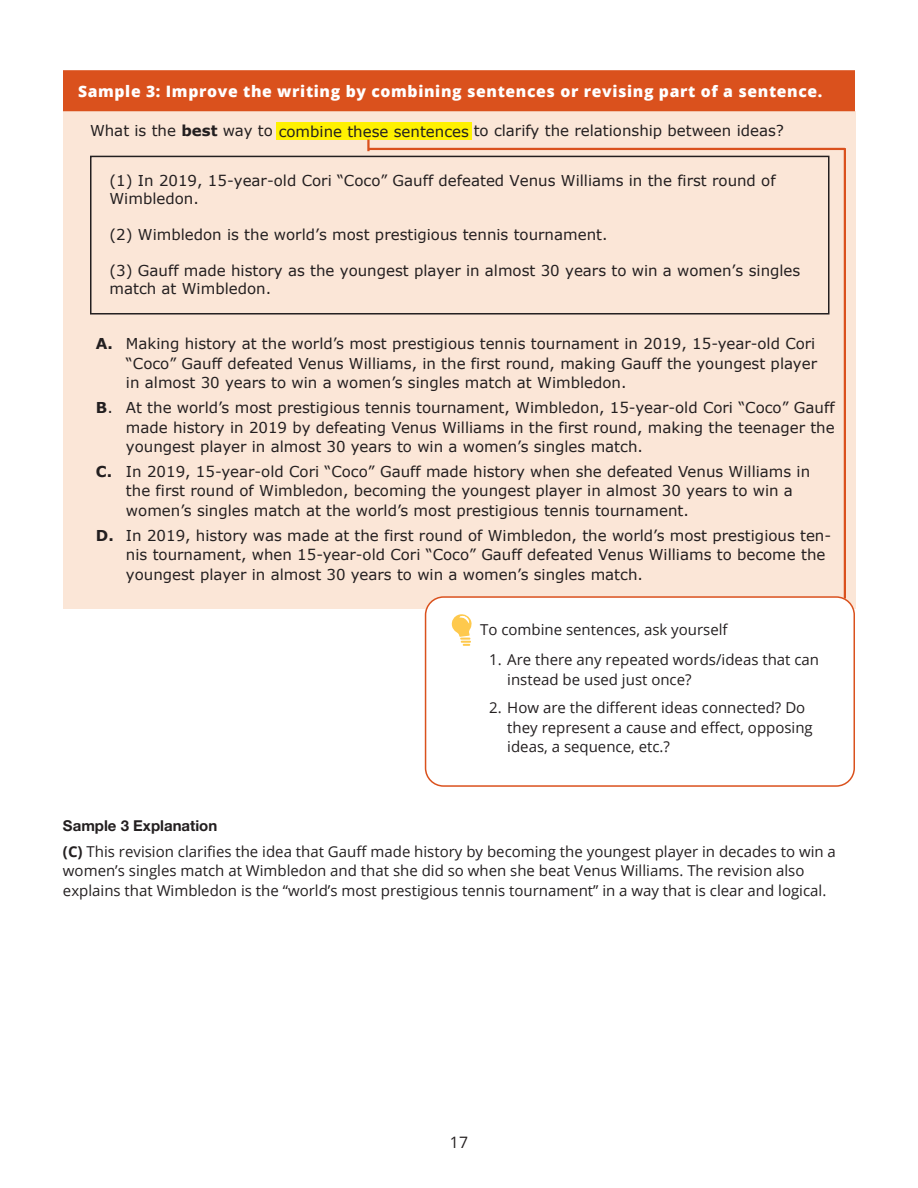
<style>
.page{position:relative;width:918px;height:1188px;background:#fff}
.page>*{position:absolute;margin:0;border:0;box-sizing:border-box;transform-origin:0 0}
.t1{font:800 15.75px "Open Sans";letter-spacing:.04em;color:#fff}
.t2{font:15.75px "Open Sans";color:#231f20}
.t3{font:15px/19.5px "Verdana";color:#231f20}
.t4{font:15px/19.5px "Open Sans";color:#231f20}
.t5{font:700 15px "Helvetica Neue LT Pro";color:#231f20}
.s1{font-weight:700}
</style>
<div class="page">
<div style="left:63px;top:111px;width:792px;height:498px;background:#fbe6d7"></div>
<div style="left:276px;top:122px;width:195px;height:18px;background:#fff101"></div>
<svg style="left:367px;top:139px;width:3px;height:12px"></svg>
<div style="left:90px;top:156px;width:740px;height:159px;border:2px solid #231f20"></div>
<div style="left:64px;top:71px;width:790px;height:40px;background:#da511d"></div>
<div style="left:63px;top:70px;width:792px;height:41px;border:2px solid #da511d"></div>
<hr style="left:369px;top:148px;width:476px;height:2px;background:#da511d">
<div style="left:426px;top:597px;width:428px;height:189px;background:#fff;border-radius:18px"></div>
<svg style="left:451px;top:614px;width:21px;height:32px"></svg>
<div style="left:425px;top:596px;width:430px;height:191px;border:2px solid #da511d;border-radius:18px"></div>
<hr style="left:844px;top:148px;width:2px;height:450px;background:#da511d">
<h2 class="t1" style="left:78px;top:79px;width:746px">Sample 3: Improve the writing by combining sentences or revising part of a sentence.</h2>
<p class="t3" style="left:90px;top:121px;width:696px">What is the <span class="s1">best</span> way to combine these sentences to clarify the relationship between ideas?</p>
<p class="t3" style="left:109px;top:172px;width:668px;line-height:18px">(1) In 2019, 15-year-old Cori “Coco” Gauff defeated Venus Williams in the first round of<br>Wimbledon.</p>
<p class="t3" style="left:109px;top:225px;width:500px">(2) Wimbledon is the world’s most prestigious tennis tournament.</p>
<p class="t3" style="left:109px;top:262px;width:692px;line-height:18px">(3) Gauff made history as the youngest player in almost 30 years to win a women’s singles match at Wimbledon.</p>
<p class="t3" style="left:126px;top:334px;width:693px;text-align:justify;text-indent:-30px"><span class="s1">A.</span> Making history at the world’s most prestigious tennis tournament in 2019, 15-year-old Cori “Coco” Gauff defeated Venus Williams, in the first round, making Gauff the youngest player in almost 30 years to win a women’s singles match at Wimbledon.</p>
<p class="t3" style="left:126px;top:398px;width:710px;text-align:justify;text-indent:-30px"><span class="s1">B</span>. At the world’s most prestigious tennis tournament, Wimbledon, 15-year-old Cori “Coco” Gauff made history in 2019 by defeating Venus Williams in the first round, making the teenager the youngest player in almost 30 years to win a women’s singles match.</p>
<p class="t3" style="left:126px;top:462px;width:686px;text-indent:-30px"><span class="s1">C.</span> In 2019, 15-year-old Cori “Coco” Gauff made history when she defeated Venus Williams in the first round of Wimbledon, becoming the youngest player in almost 30 years to win a women’s singles match at the world’s most prestigious tennis tournament.</p>
<p class="t3" style="left:126px;top:526px;width:707px;text-indent:-30px"><span class="s1">D.</span> In 2019, history was made at the first round of Wimbledon, the world’s most prestigious ten&shy;nis tournament, when 15-year-old Cori “Coco” Gauff defeated Venus Williams to become the youngest player in almost 30 years to win a women’s singles match.</p>
<p class="t4" style="left:480px;top:620px;width:249px">To combine sentences, ask yourself</p>
<p class="t4" style="left:507px;top:650px;width:313px;text-indent:-18px">1. Are there any repeated words/ideas that can instead be used just once?</p>
<p class="t4" style="left:507px;top:698px;width:307px;text-indent:-18px">2. How are the different ideas connected? Do they represent a cause and effect, opposing ideas, a sequence, etc.?</p>
<h3 class="t5" style="left:63px;top:816px;width:156px">Sample 3 Explanation</h3>
<p class="t4" style="left:63px;top:841px;width:774px"><span class="s1">(C)</span> This revision clarifies the idea that Gauff made history by becoming the youngest player in decades to win a women’s singles match at Wimbledon and that she did so when she beat Venus Williams. The revision also explains that Wimbledon is the “world’s most prestigious tennis tournament” in a way that is clear and logical.</p>
<p class="t2" style="left:450px;top:1131px;width:20px">17</p>
</div>
